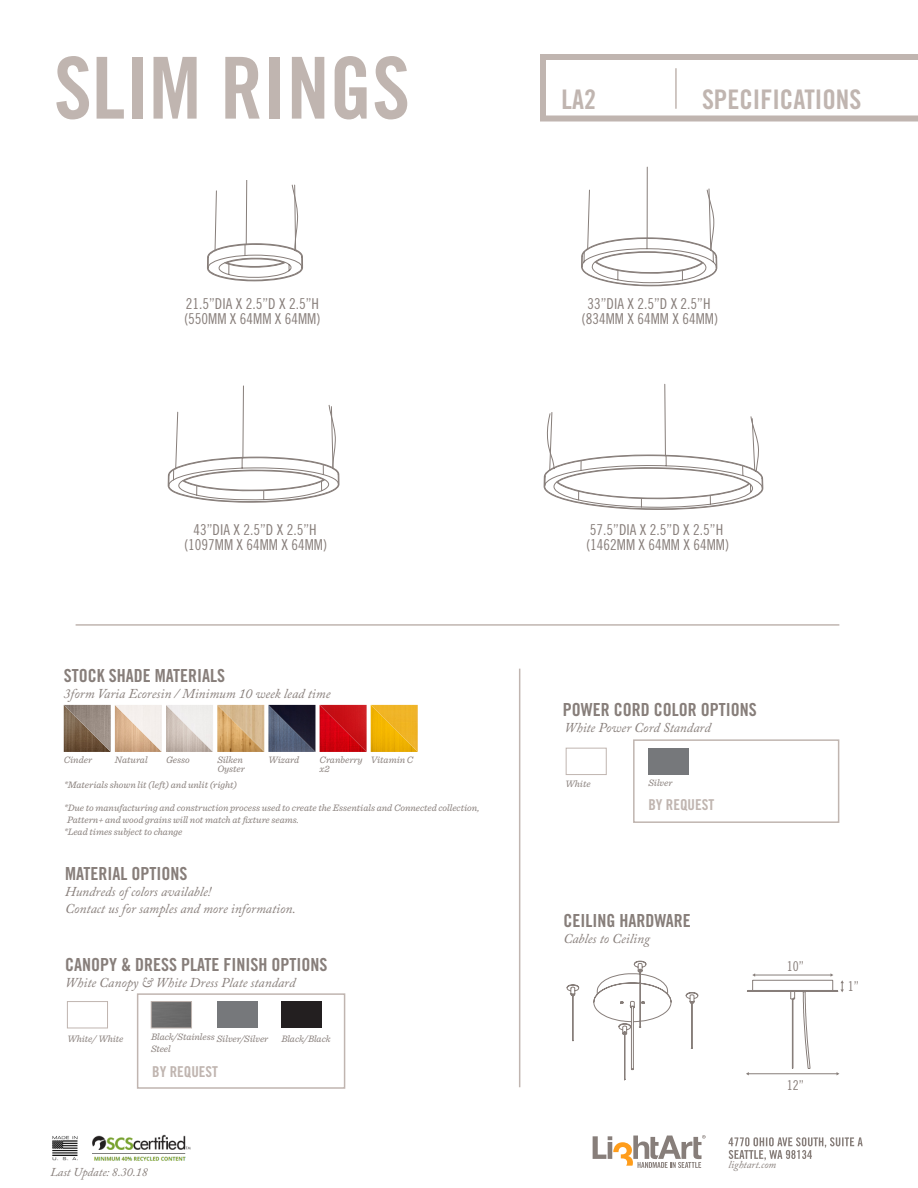
<style>
.page{position:relative;width:918px;height:1188px;background:#fff}
.page>*{position:absolute;margin:0;border:0;box-sizing:border-box;transform-origin:0 0}
.t1{font:85.5px "Trade Gothic LT Std Bd Cn 20";color:#c0b5b0}
.t2{font:27px "Trade Gothic LT Std Bd Cn 20";color:#c0b5b0}
.t3{font:18px "Trade Gothic LT Std Bd Cn 20";color:#877e7a}
.BP_Description_Senti{font:15px "Trade Gothic LT Std Cn 18";color:#877e7a}
.t4{font:15px "Trade Gothic LT Std Bd Cn 20";color:#c0b5b0}
.t5{font:italic 13.5px "Adobe Caslon Pro";color:#877e7a}
.t6{font:13.5px "Trade Gothic LT Std Cn 18";color:#877e7a}
.t7{font:italic 12px "Adobe Caslon Pro";color:#877e7a}
.t8{font:italic 10.5px "Adobe Caslon Pro";color:#877e7a}
.t9{font:italic 9.75px/9px "Sentinel";color:#877e7a}
</style>
<div class="page">
<svg style="left:593px;top:1135px;width:113px;height:33px"></svg>
<svg style="left:729px;top:1137px;width:134px;height:23px"></svg>
<img style="left:93px;top:1135px;width:98px;height:26px">
<img style="left:52px;top:1136px;width:26px;height:25px">
<svg style="left:540px;top:54px;width:378px;height:68px"></svg>
<svg style="left:207px;top:180px;width:96px;height:101px"></svg>
<svg style="left:581px;top:167px;width:137px;height:119px"></svg>
<svg style="left:167px;top:385px;width:173px;height:118px"></svg>
<svg style="left:543px;top:384px;width:220px;height:126px"></svg>
<hr style="left:519px;top:669px;width:1px;height:418px;background:#c0b5b0">
<hr style="left:76px;top:624px;width:763px;height:2px;background:#c0b5b0">
<svg style="left:567px;top:961px;width:131px;height:120px"></svg>
<svg style="left:746px;top:973px;width:98px;height:102px"></svg>
<div style="left:217px;top:1001px;width:40px;height:27px;background:#76787b"></div>
<div style="left:67px;top:1001px;width:41px;height:27px;background:#fff;border:1px solid #c0b5b0"></div>
<img style="left:153px;top:1003px;width:37px;height:23px">
<div style="left:151px;top:1001px;width:41px;height:27px;border:1px solid #c0b5b0"></div>
<div style="left:281px;top:1001px;width:41px;height:27px;background:#231f20"></div>
<img style="left:64px;top:705px;width:47px;height:47px">
<img style="left:320px;top:705px;width:47px;height:47px">
<img style="left:115px;top:705px;width:47px;height:47px">
<img style="left:371px;top:705px;width:47px;height:47px">
<img style="left:217px;top:705px;width:47px;height:47px">
<img style="left:166px;top:705px;width:47px;height:47px">
<img style="left:268px;top:705px;width:47px;height:47px">
<div style="left:137px;top:993px;width:208px;height:96px;border:2px solid #c0b5b0"></div>
<div style="left:648px;top:748px;width:41px;height:27px;background:#76787b"></div>
<div style="left:566px;top:748px;width:40px;height:27px;background:#fff;border:1px solid #c0b5b0"></div>
<div style="left:633px;top:739px;width:206px;height:84px;border:2px solid #c0b5b0"></div>
<p class="t1" style="left:54px;top:36px;width:358px">SLIM RINGS</p>
<p class="BP_Description_Senti" style="left:186px;top:295px;width:135px">21.5”DIA X 2.5”D X 2.5”H</p>
<p class="BP_Description_Senti" style="left:184px;top:310px;width:138px">(550MM X 64MM X 64MM)</p>
<p class="BP_Description_Senti" style="left:193px;top:520px;width:125px">43”DIA X 2.5”D X 2.5”H</p>
<p class="BP_Description_Senti" style="left:184px;top:535px;width:145px">(1097MM X 64MM X 64MM)</p>
<p class="t3" style="left:64px;top:664px;width:163px">STOCK SHADE MATERIALS</p>
<p class="t5" style="left:64px;top:686px;width:268px">3form Varia Ecoresin / Minimum 10 week lead time</p>
<p class="t9" style="left:64px;top:755px;width:30px">Cinder</p>
<p class="t9" style="left:115px;top:755px;width:34px">Natural</p>
<p class="t9" style="left:166px;top:755px;width:25px">Gesso</p>
<p class="t9" style="left:217px;top:755px;width:29px">Silken<br>Oyster</p>
<p class="t9" style="left:320px;top:755px;width:45px">Cranberry x2</p>
<p class="t9" style="left:268px;top:755px;width:32px">Wizard</p>
<p class="t9" style="left:371px;top:755px;width:44px">Vitamin C</p>
<p class="t9" style="left:64px;top:780px;width:175px">*Materials shown lit (left) and unlit (right)</p>
<p class="t9" style="left:64px;top:803px;width:417px">*Due to manufacturing and construction process used to create the Essentials and Connected collection,</p>
<p class="t9" style="left:67px;top:815px;width:233px">Pattern+ and wood grains will not match at fixture seams.</p>
<p class="t9" style="left:64px;top:827px;width:120px">*Lead times subject to change</p>
<p class="t3" style="left:65px;top:863px;width:124px">MATERIAL OPTIONS</p>
<p class="t5" style="left:65px;top:884px;width:148px">Hundreds of colors available!</p>
<p class="t5" style="left:65px;top:900px;width:232px">Contact us for samples and more information.</p>
<p class="t3" style="left:65px;top:954px;width:264px">CANOPY &amp; DRESS PLATE FINISH OPTIONS</p>
<p class="t5" style="left:65px;top:975px;width:232px">White Canopy &amp; White Dress Plate standard</p>
<p class="t9" style="left:67px;top:1033px;width:58px">White/ White</p>
<p class="t9" style="left:151px;top:1032px;width:65px">Black/Stainless</p>
<p class="t9" style="left:217px;top:1033px;width:53px">Silver/Silver</p>
<p class="t9" style="left:281px;top:1033px;width:51px">Black/Black</p>
<p class="t9" style="left:151px;top:1044px;width:21px">Steel</p>
<p class="t4" style="left:152px;top:1062px;width:67px">BY REQUEST</p>
<p class="t7" style="left:50px;top:1165px;width:99px">Last Update: 8.30.18</p>
<p class="t2" style="left:562px;top:83px;width:36px">LA2</p>
<p class="t2" style="left:702px;top:83px;width:161px">SPECIFICATIONS</p>
<p class="BP_Description_Senti" style="left:587px;top:295px;width:125px">33”DIA X 2.5”D X 2.5”H</p>
<p class="BP_Description_Senti" style="left:582px;top:310px;width:138px">(834MM X 64MM X 64MM)</p>
<p class="BP_Description_Senti" style="left:590px;top:520px;width:135px">57.5”DIA X 2.5”D X 2.5”H</p>
<p class="BP_Description_Senti" style="left:586px;top:535px;width:145px">(1462MM X 64MM X 64MM)</p>
<p class="t3" style="left:563px;top:699px;width:195px">POWER CORD COLOR OPTIONS</p>
<p class="t5" style="left:564px;top:720px;width:148px">White Power Cord Standard</p>
<p class="t9" style="left:565px;top:779px;width:27px">White</p>
<p class="t9" style="left:648px;top:778px;width:26px">Silver</p>
<p class="t4" style="left:648px;top:795px;width:67px">BY REQUEST</p>
<p class="t3" style="left:563px;top:909px;width:129px">CEILING HARDWARE</p>
<p class="t5" style="left:563px;top:931px;width:88px">Cables to Ceiling</p>
<h3 class="t6" style="left:787px;top:958px;width:19px">10”</h3>
<h3 class="t6" style="left:787px;top:1077px;width:19px">12”</h3>
<p class="t8" style="left:729px;top:1159px;width:49px">lightart.com</p>
<h3 class="t6" style="left:848px;top:978px;width:13px">1”</h3>
</div>
